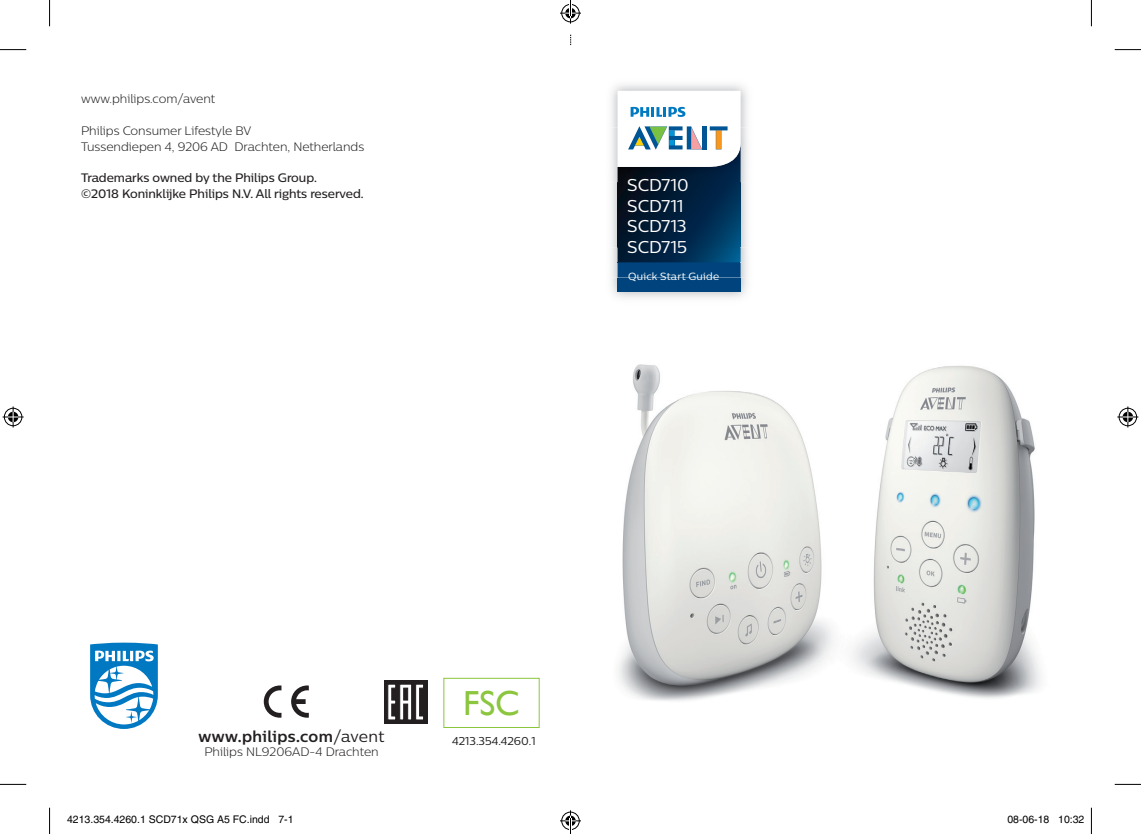
<style>
.page{position:relative;width:1141px;height:834px;background:#fff}
.page>*{position:absolute;margin:0;border:0;box-sizing:border-box;transform-origin:0 0}
.t1{font:34.82px "Gill Sans Alt One WGL";color:#8bc63e}
.t2{font:17.15px/20.5px "Centrale Sans";color:#fff}
.t3{font:700 15.75px "Centrale Sans";letter-spacing:.025em;color:#231f20}
.t4{font:300 12.25px/15.8px "Centrale Sans";color:#231f20}
.t5{font:500 12.25px/15.8px "Centrale Sans";color:#231f20}
.t6{font:11.38px "Centrale Sans";color:#231f20}
.t7{font:10.5px "Helvetica";color:#000}
.t8{font:10.33px "Centrale Sans";letter-spacing:.03em;color:#fff}
.s1{font-weight:400}
</style>
<div class="page">
<svg style="left:90px;top:642px;width:68px;height:86px"></svg>
<svg style="left:617px;top:182px;width:124px;height:65px;background:#00213e"></svg>
<img style="left:617px;top:167px;width:124px;height:15px">
<img style="left:611px;top:277px;width:136px;height:21px">
<div style="left:617px;top:263px;width:124px;height:14px;background:#01437c"></div>
<div style="left:617px;top:277px;width:124px;height:14px;background:#01437c"></div>
<svg style="left:617px;top:262px;width:124px;height:1px"></svg>
<svg style="left:741px;top:247px;width:1px;height:15px"></svg>
<img style="left:617px;top:247px;width:124px;height:15px">
<svg style="left:617px;top:91px;width:124px;height:76px"></svg>
<img style="left:618px;top:364px;width:423px;height:337px">
<svg style="left:264px;top:685px;width:17px;height:32px"></svg>
<svg style="left:291px;top:685px;width:18px;height:32px"></svg>
<div style="left:443px;top:677px;width:97px;height:50px;border:1px solid #8bc63e"></div>
<div style="left:384px;top:680px;width:44px;height:43px;background:#231f20"></div>
<svg style="left:388px;top:684px;width:35px;height:36px"></svg>
<svg style="left:0;top:49px;width:26px;height:1px"></svg>
<svg style="left:1115px;top:49px;width:26px;height:1px"></svg>
<svg style="left:0;top:783px;width:26px;height:1px"></svg>
<svg style="left:1115px;top:783px;width:26px;height:1px"></svg>
<svg style="left:49px;top:0;width:1px;height:26px"></svg>
<svg style="left:49px;top:807px;width:1px;height:26px"></svg>
<svg style="left:1091px;top:0;width:1px;height:26px"></svg>
<svg style="left:1091px;top:807px;width:1px;height:26px"></svg>
<svg style="left:3px;top:406px;width:21px;height:21px"></svg>
<svg style="left:1117px;top:406px;width:21px;height:21px"></svg>
<div style="left:1007px;top:815px;width:6px;height:8px;border:1px solid #fff;border-radius:50%"></div>
<svg style="left:1008px;top:815px;width:5px;height:8px"></svg>
<svg style="left:560px;top:0;width:21px;height:24px"></svg>
<svg style="left:560px;top:810px;width:21px;height:23px"></svg>
<p class="t4" style="left:81px;top:91px;width:136px">www.philips.com/avent</p>
<p class="t4" style="left:81px;top:122px;width:285px">Philips Consumer Lifestyle BV<br>Tussendiepen 4, 9206 AD Drachten, Netherlands</p>
<p class="t5" style="left:81px;top:170px;width:284px">Trademarks owned by the Philips Group.<br>©2018 Koninklijke Philips N.V. All rights reserved.</p>
<h2 class="t2" style="left:627px;top:175px;width:63px">SCD710<br>SCD711<br>SCD713<br>SCD715</h2>
<p class="t8" style="left:628px;top:269px;width:93px">Quick Start Guide</p>
<p class="t3" style="left:199px;top:725px;width:187px">www.philips.com<span class="s1">/avent</span></p>
<p class="t4" style="left:204px;top:743px;width:176px">Philips NL9206AD-4 Drachten</p>
<h1 class="t1" style="left:463px;top:679px;width:58px">FSC</h1>
<p class="t6" style="left:452px;top:733px;width:85px">4213.354.4260.1</p>
<p class="t7" style="left:67px;top:813px;width:228px">4213.354.4260.1 SCD71x QSG A5 FC.indd 7-1</p>
<p class="t7" style="left:1007px;top:813px;width:79px">08-06-18 10:32</p>
</div>
